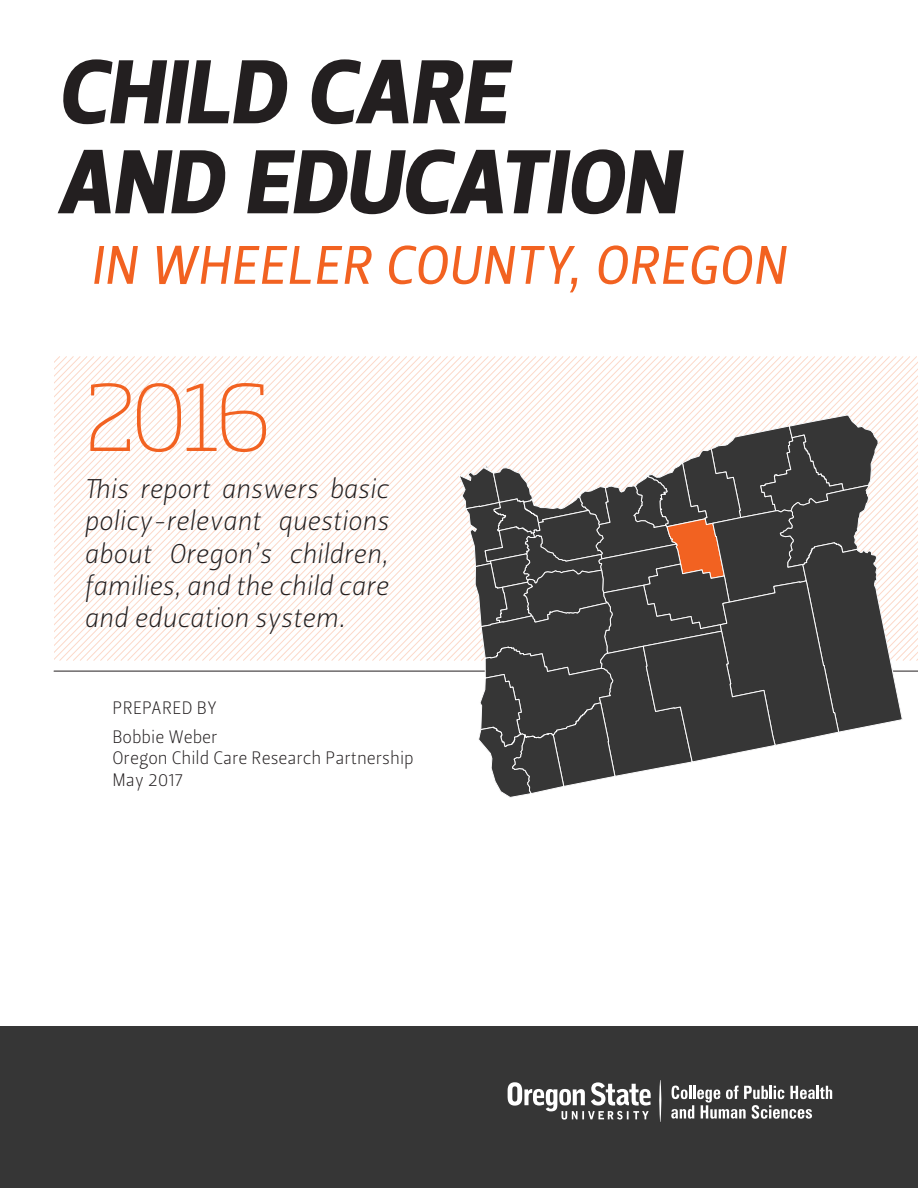
<style>
.page{position:relative;width:918px;height:1188px;background:#fff}
.page>*{position:absolute;margin:0;border:0;box-sizing:border-box;transform-origin:0 0}
.t1{font:90px/90px "Leitura Sans Italic 4";letter-spacing:.015em;color:#231f20}
.t2{font:200 90px "Soho Std";color:#f26221}
.t3{font:54px "Leitura Sans Italic 2";letter-spacing:.015em;color:#f26221}
.t4{font:27px/32.4px "Leitura Sans Italic 1";color:#231f20;text-align:justify}
.t5{font:18px "Leitura Sans Grot 1";color:#231f20}
</style>
<div class="page">
<hr style="left:54px;top:671px;width:864px;height:1px;background:#231f20">
<svg style="left:59px;top:356px;width:7px;height:305px"></svg>
<svg style="left:72px;top:356px;width:7px;height:305px"></svg>
<svg style="left:79px;top:356px;width:7px;height:305px"></svg>
<svg style="left:86px;top:356px;width:7px;height:305px"></svg>
<svg style="left:93px;top:356px;width:7px;height:305px"></svg>
<svg style="left:106px;top:356px;width:7px;height:305px"></svg>
<svg style="left:113px;top:356px;width:7px;height:305px"></svg>
<svg style="left:120px;top:356px;width:7px;height:305px"></svg>
<svg style="left:127px;top:356px;width:7px;height:305px"></svg>
<svg style="left:140px;top:356px;width:7px;height:305px"></svg>
<svg style="left:147px;top:356px;width:7px;height:305px"></svg>
<svg style="left:154px;top:356px;width:7px;height:305px"></svg>
<svg style="left:161px;top:356px;width:7px;height:305px"></svg>
<svg style="left:174px;top:356px;width:7px;height:305px"></svg>
<svg style="left:181px;top:356px;width:7px;height:305px"></svg>
<svg style="left:188px;top:356px;width:7px;height:305px"></svg>
<svg style="left:195px;top:356px;width:7px;height:305px"></svg>
<svg style="left:208px;top:356px;width:7px;height:305px"></svg>
<svg style="left:215px;top:356px;width:7px;height:305px"></svg>
<svg style="left:222px;top:356px;width:7px;height:305px"></svg>
<svg style="left:229px;top:356px;width:7px;height:305px"></svg>
<svg style="left:242px;top:356px;width:7px;height:305px"></svg>
<svg style="left:249px;top:356px;width:7px;height:305px"></svg>
<svg style="left:256px;top:356px;width:7px;height:305px"></svg>
<svg style="left:263px;top:356px;width:7px;height:305px"></svg>
<svg style="left:276px;top:356px;width:7px;height:305px"></svg>
<svg style="left:283px;top:356px;width:7px;height:305px"></svg>
<svg style="left:290px;top:356px;width:7px;height:305px"></svg>
<svg style="left:297px;top:356px;width:7px;height:305px"></svg>
<svg style="left:310px;top:356px;width:7px;height:305px"></svg>
<svg style="left:317px;top:356px;width:7px;height:305px"></svg>
<svg style="left:324px;top:356px;width:7px;height:305px"></svg>
<svg style="left:331px;top:356px;width:7px;height:305px"></svg>
<svg style="left:344px;top:356px;width:7px;height:305px"></svg>
<svg style="left:351px;top:356px;width:7px;height:305px"></svg>
<svg style="left:358px;top:356px;width:7px;height:305px"></svg>
<svg style="left:365px;top:356px;width:7px;height:305px"></svg>
<svg style="left:378px;top:356px;width:7px;height:305px"></svg>
<svg style="left:385px;top:356px;width:7px;height:305px"></svg>
<svg style="left:392px;top:356px;width:7px;height:305px"></svg>
<svg style="left:399px;top:356px;width:7px;height:305px"></svg>
<svg style="left:412px;top:356px;width:7px;height:305px"></svg>
<svg style="left:419px;top:356px;width:7px;height:305px"></svg>
<svg style="left:426px;top:356px;width:7px;height:305px"></svg>
<svg style="left:433px;top:356px;width:7px;height:305px"></svg>
<svg style="left:446px;top:356px;width:7px;height:305px"></svg>
<div style="left:0;top:1026px;width:918px;height:162px;background:#363636"></div>
<svg style="left:458px;top:356px;width:460px;height:442px"></svg>
<svg style="left:508px;top:1082px;width:143px;height:38px"></svg>
<svg style="left:659px;top:1080px;width:2px;height:42px"></svg>
<svg style="left:671px;top:1086px;width:161px;height:33px"></svg>
<p class="t1" style="left:58px;top:49px;width:622px">CHILD CARE<br>AND EDUCATION</p>
<p class="t3" style="left:90px;top:229px;width:696px">IN WHEELER COUNTY, OREGON</p>
<p class="t2" style="left:85px;top:361px;width:188px">2016</p>
<p class="t4" style="left:84px;top:473px;width:306px">This report answers basic policy-relevant questions about Oregon’s children, families, and the child care and education system.</p>
<p class="t5" style="left:113px;top:695px;width:106px">PREPARED BY</p>
<p class="t5" style="left:112px;top:724px;width:107px">Bobbie Weber</p>
<p class="t5" style="left:112px;top:746px;width:303px">Oregon Child Care Research Partnership</p>
<p class="t5" style="left:112px;top:768px;width:72px">May 2017</p>
</div>
